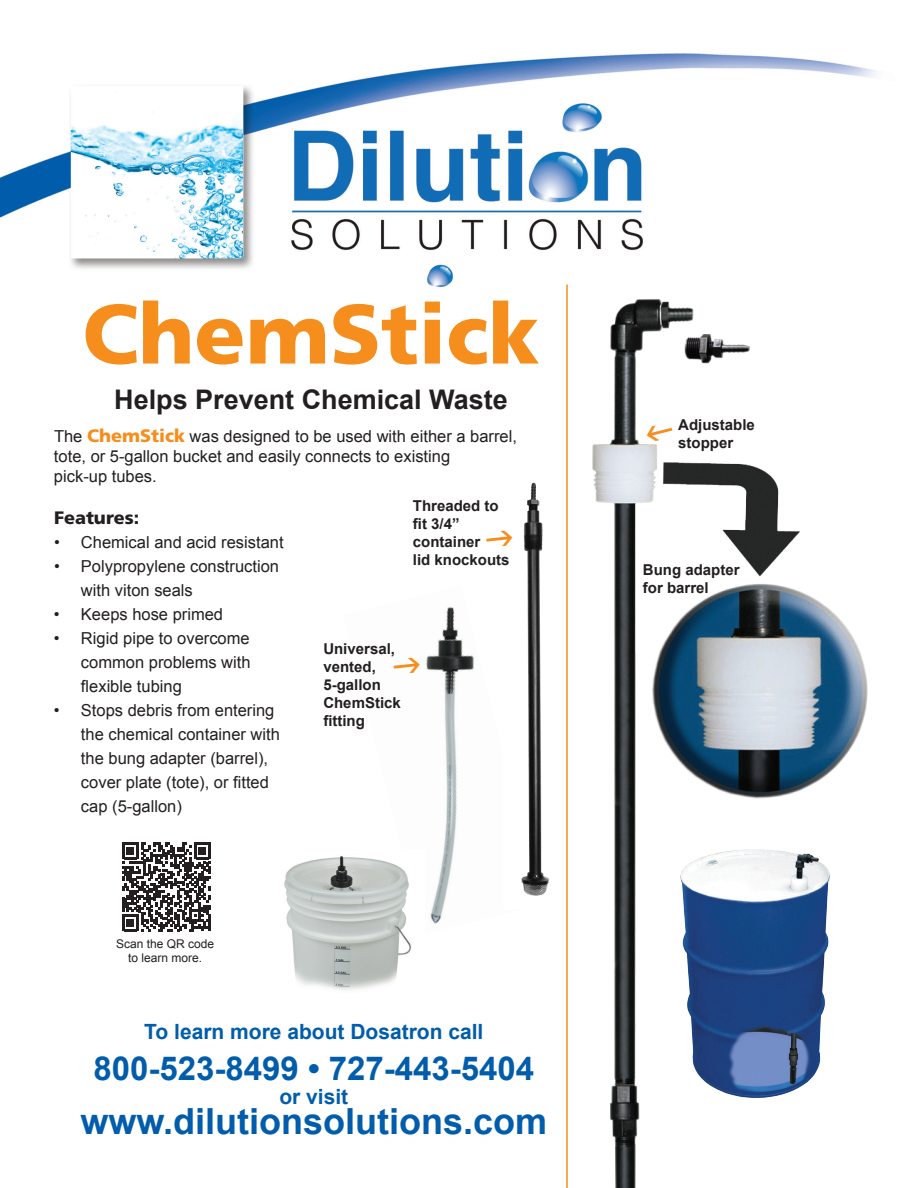
<style>
.page{position:relative;width:918px;height:1188px;background:#fff}
.page>*{position:absolute;margin:0;border:0;box-sizing:border-box;transform-origin:0 0}
.t1{font:900 84px "Frutiger";color:#f68e1e}
.t2{font:700 36px "Arial";color:#015dab}
.t3{font:700 33px "Arial";color:#015dab}
.t4{font:700 27px "Arial";color:#231f20}
.t5{font:700 21px "Arial";color:#015dab}
.t6{font:900 18px "Frutiger";color:#231f20}
.t7{font:16.5px/24px "Arial";color:#231f20}
.t8{font:700 15px/18px "Arial";color:#231f20}
.t9{font:12px/14.4px "Arial";color:#231f20;text-align:center}
.s1{font-family:"Frutiger";font-weight:900;font-size:18px;color:#f68e1e}
</style>
<div class="page">
<img style="left:426px;top:607px;width:48px;height:317px">
<img style="left:521px;top:482px;width:28px;height:414px">
<img style="left:592px;top:299px;width:276px;height:889px">
<img style="left:0;top:53px;width:877px;height:234px">
<img style="left:677px;top:843px;width:158px;height:255px">
<img style="left:284px;top:856px;width:127px;height:134px">
<svg style="left:122px;top:843px;width:89px;height:88px"></svg>
<hr style="left:208px;top:915px;width:3px;height:16px;background:#231f20">
<hr style="left:566px;top:285px;width:2px;height:903px;background:#f68e1e">
<svg style="left:645px;top:422px;width:29px;height:20px"></svg>
<h1 class="t1" style="left:82px;top:283px;width:459px">ChemStick</h1>
<h3 class="t4" style="left:114px;top:381px;width:395px">Helps Prevent Chemical Waste</h3>
<p class="t7" style="left:54px;top:427px;width:465px;line-height:19.8px">The <span class="s1">ChemStick</span> was designed to be used with either a barrel, tote, or 5-gallon bucket and easily connects to existing<br>pick-up tubes.</p>
<p class="t6" style="left:54px;top:506px;width:87px">Features:</p>
<p class="t7" style="left:54px;top:530px;width:231px">• Chemical and acid resistant</p>
<p class="t7" style="left:81px;top:554px;width:200px;text-indent:-27px">• Polypropylene construction with viton seals</p>
<p class="t7" style="left:54px;top:602px;width:171px">• Keeps hose primed</p>
<p class="t7" style="left:81px;top:626px;width:171px;text-align:justify;text-indent:-27px">• Rigid pipe to overcome common problems with flexible tubing</p>
<p class="t7" style="left:81px;top:698px;width:200px;text-indent:-27px">• Stops debris from entering the chemical container with the bung adapter (barrel), cover plate (tote), or fitted cap (5-gallon)</p>
<p class="t8" style="left:413px;top:497px;width:98px">Threaded to fit 3/4” container<br>lid knockouts</p>
<p class="t8" style="left:323px;top:640px;width:79px">Universal, vented,<br>5-gallon<br>ChemStick fitting</p>
<p class="t9" style="left:116px;top:937px;width:100px">Scan the QR code to learn more.</p>
<p class="t5" style="left:144px;top:1017px;width:341px">To learn more about Dosatron call</p>
<h3 class="t3" style="left:93px;top:1046px;width:442px">800-523-8499 • 727-443-5404</h3>
<p class="t5" style="left:279px;top:1082px;width:70px">or visit</p>
<h2 class="t2" style="left:81px;top:1097px;width:468px">www.dilutionsolutions.com</h2>
<p class="t8" style="left:678px;top:416px;width:78px">Adjustable stopper</p>
<p class="t8" style="left:643px;top:561px;width:98px">Bung adapter for barrel</p>
</div>
